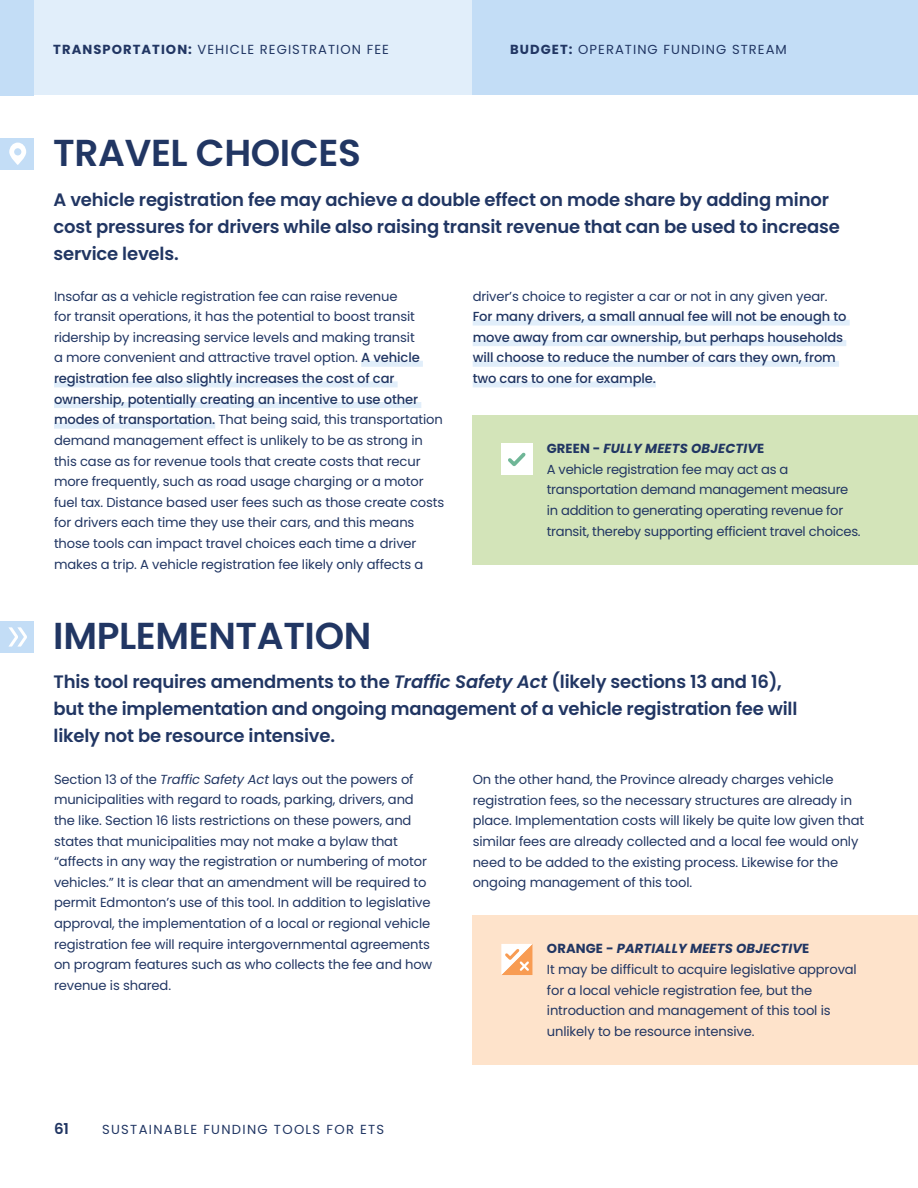
<style>
.page{position:relative;width:918px;height:1188px;background:#fff}
.page>*{position:absolute;margin:0;border:0;box-sizing:border-box;transform-origin:0 0}
.Large_Subhead{font:600 37.5px "Poppins";letter-spacing:-.01em;color:#213663}
.Large_Body_Copy{font:600 18px/27px "Poppins";letter-spacing:-.01em;color:#213663}
.t1{font:600 15px "Poppins";color:#213663}
.Body_Copy{font:13.2px/20.7px "Poppins";letter-spacing:-.01em;color:#213663}
.Body_Copy-2{font:500 13.2px/20.7px "Poppins";letter-spacing:-.01em;color:#213663}
.Body_Copy-3{font:13.2px "Poppins";letter-spacing:.08em;color:#213663}
.Body_Copy-4{font:italic 700 13.2px "Poppins";letter-spacing:.01em;color:#213663}
.Body_Copy-5{font:13.2px "Poppins";letter-spacing:.1em;color:#213663}
.s1{font-weight:700}
.s2{font-weight:500}
.s3{font-weight:400}
.s4{font-style:normal}
.s5{font-style:italic}
</style>
<div class="page">
<div style="left:0;top:0;width:472px;height:95px;background:#e1eefa"></div>
<div style="left:472px;top:0;width:446px;height:95px;background:#c3ddf6"></div>
<div style="left:473px;top:915px;width:445px;height:150px;background:#fee3cb"></div>
<div style="left:361px;top:361px;width:62px;height:6px;background:#e1eefa"></div>
<div style="left:54px;top:381px;width:344px;height:6px;background:#e1eefa"></div>
<div style="left:54px;top:402px;width:367px;height:6px;background:#e1eefa"></div>
<div style="left:54px;top:423px;width:161px;height:6px;background:#e1eefa"></div>
<div style="left:473px;top:320px;width:377px;height:6px;background:#e1eefa"></div>
<div style="left:473px;top:340px;width:373px;height:6px;background:#e1eefa"></div>
<div style="left:473px;top:361px;width:366px;height:6px;background:#e1eefa"></div>
<div style="left:473px;top:381px;width:183px;height:6px;background:#e1eefa"></div>
<svg style="left:501px;top:944px;width:31px;height:31px"></svg>
<div style="left:0;top:0;width:33px;height:95px;background:#c3ddf6"></div>
<div style="left:0;top:138px;width:33px;height:31px;background:#c3ddf6"></div>
<div style="left:0;top:621px;width:33px;height:32px;background:#c3ddf6"></div>
<svg style="left:8px;top:627px;width:19px;height:20px"></svg>
<svg style="left:9px;top:143px;width:17px;height:22px"></svg>
<div style="left:472px;top:415px;width:446px;height:150px;background:#d3e4b9"></div>
<div style="left:501px;top:444px;width:31px;height:31px;background:#fff"></div>
<svg style="left:508px;top:452px;width:18px;height:15px"></svg>
<p class="Body_Copy-3" style="left:53px;top:41px;width:337px"><span class="s1">TRANSPORTATION:</span> VEHICLE REGISTRATION FEE</p>
<p class="Body_Copy-3" style="left:510px;top:41px;width:278px"><span class="s1">BUDGET:</span> OPERATING FUNDING STREAM</p>
<p class="Large_Subhead" style="left:53px;top:131px;width:309px">TRAVEL CHOICES</p>
<p class="Large_Body_Copy" style="left:54px;top:186px;width:788px">A vehicle registration fee may achieve a double effect on mode share by adding minor cost pressures for drivers while also raising transit revenue that can be used to increase service levels.</p>
<p class="Body_Copy" style="left:54px;top:286px;width:392px">Insofar as a vehicle registration fee can raise revenue<br>for transit operations, it has the potential to boost transit ridership by increasing service levels and making transit<br>a more convenient and attractive travel option. <span class="s2">A vehicle registration fee also slightly increases the cost of car ownership, potentially creating an incentive to use other modes of transportation.</span> That being said, this transportation demand management effect is unlikely to be as strong in this case as for revenue tools that create costs that recur more frequently, such as road usage charging or a motor fuel tax. Distance based user fees such as those create costs for drivers each time they use their cars, and this means those tools can impact travel choices each time a driver makes a trip. A vehicle registration fee likely only affects a</p>
<p class="Body_Copy-2" style="left:473px;top:286px;width:375px"><span class="s3">driver’s choice to register a car or not in any given year.<br></span>For many drivers, a small annual fee will not be enough to move away from car ownership, but perhaps households will choose to reduce the number of cars they own, from two cars to one for example.</p>
<p class="Body_Copy-4" style="left:547px;top:441px;width:219px"><span class="s4">GREEN -</span> FULLY MEETS OBJECTIV<span class="s4">E</span></p>
<p class="Body_Copy" style="left:547px;top:459px;width:315px">A vehicle registration fee may act as a transportation demand management measure in addition to generating operating revenue for transit, thereby supporting efficient travel choices.</p>
<p class="Large_Subhead" style="left:53px;top:614px;width:319px">IMPLEMENTATION</p>
<p class="Large_Body_Copy" style="left:54px;top:669px;width:745px">This tool requires amendments to the <span class="s5">Traffic Safety Act</span> (likely sections 13 and 16), but the implementation and ongoing management of a vehicle registration fee will likely not be resource intensive.</p>
<p class="Body_Copy" style="left:54px;top:769px;width:380px">Section 13 of the <span class="s5">Traffic Safety Act</span> lays out the powers of municipalities with regard to roads, parking, drivers, and the like. Section 16 lists restrictions on these powers, and states that municipalities may not make a bylaw that “affects in any way the registration or numbering of motor vehicles.” It is clear that an amendment will be required to permit Edmonton’s use of this tool. In addition to legislative approval, the implementation of a local or regional vehicle registration fee will require intergovernmental agreements on program features such as who collects the fee and how revenue is shared.</p>
<p class="Body_Copy" style="left:473px;top:769px;width:393px">On the other hand, the Province already charges vehicle registration fees, so the necessary structures are already in place. Implementation costs will likely be quite low given that similar fees are already collected and a local fee would only need to be added to the existing process. Likewise for the ongoing management of this tool.</p>
<p class="Body_Copy-4" style="left:547px;top:941px;width:264px"><span class="s4">ORANGE -</span> PARTIALLY MEETS OBJECTIV<span class="s4">E</span></p>
<p class="Body_Copy" style="left:547px;top:959px;width:311px">It may be difficult to acquire legislative approval for a local vehicle registration fee, but the introduction and management of this tool is unlikely to be resource intensive.</p>
<p class="t1" style="left:54px;top:1120px;width:16px">61</p>
<p class="Body_Copy-5" style="left:102px;top:1122px;width:284px">SUSTAINABLE FUNDING TOOLS FOR ETS</p>
</div>
